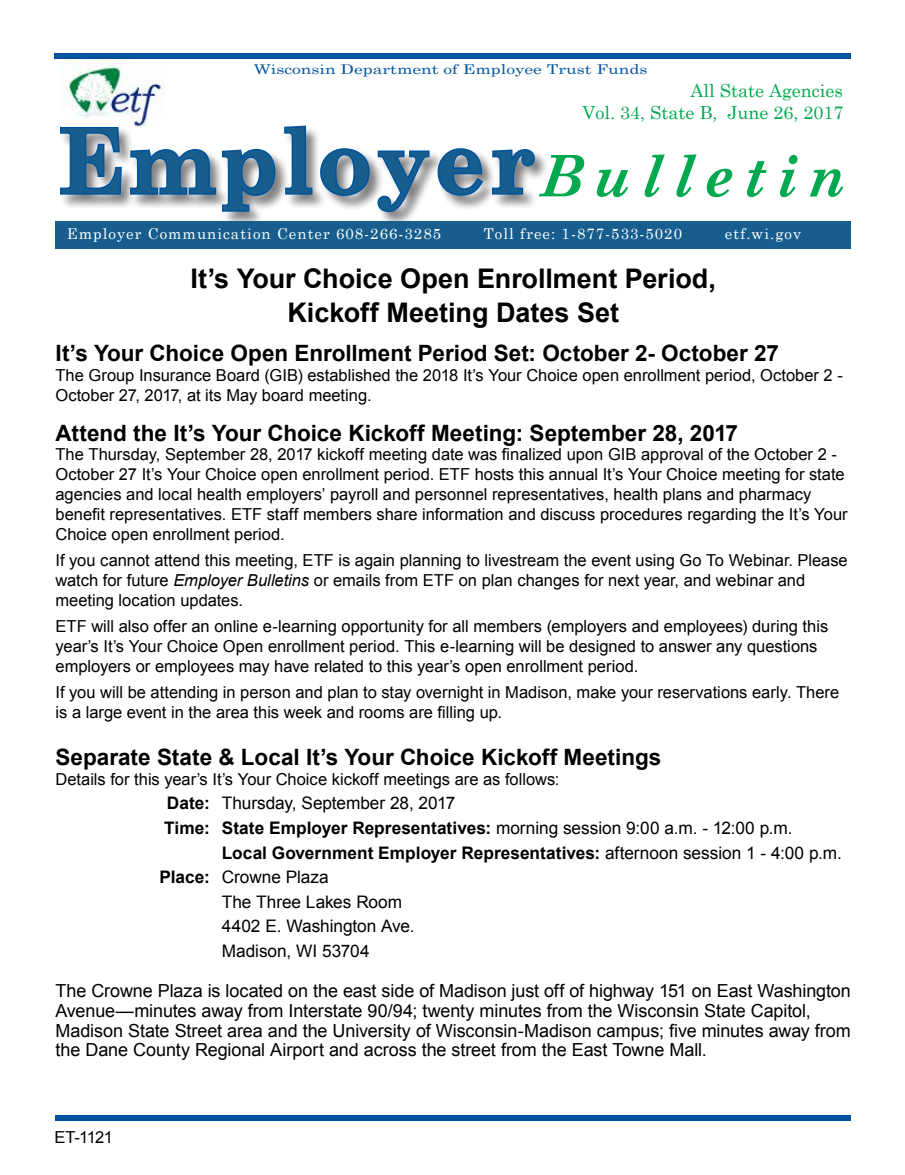
<style>
.page{position:relative;width:905px;height:1175px;background:#fff}
.page>*{position:absolute;margin:0;border:0;box-sizing:border-box;transform-origin:0 0}
.t1{font:700 90px "Century Schoolbook";letter-spacing:.05em;color:#175e8f}
.H2_cc{font:700 27px "Arial";color:#000}
.Body_text_space_afte{font:700 22.5px "Arial";color:#000}
.H2_cc-2{font:700 22.5px "Arial";color:#000}
.Body_text_space_afte-2{font:18px/19.8px "Arial";letter-spacing:-.005em;color:#000}
.t2{font:18px "Century Schoolbook";color:#00a94f}
.Body_text_space_afte-3{font:17.25px "Arial";letter-spacing:-.005em;color:#000}
.Body_text_space_afte-4{font:700 17.25px "Arial";color:#000}
.Body_text_space_afte-5{font:16.5px/19.8px "Arial";color:#000}
.Body_text{font:16.5px/19.8px "Arial";color:#000}
.H2_cc-3{font:16.5px/19.8px "Arial";color:#000}
.Numbered_list_INSIDE{font:16.5px "Arial";letter-spacing:-.04em;color:#000}
.t3{font:15px "Century Schoolbook";letter-spacing:.07em;color:#fff}
.t4{font:13.5px "Century Schoolbook";color:#00549e;scale:1.29 1}
.s1{font-style:italic;font-size:57.3px;color:#00a94f}
.s2{font-style:italic}
.s3{font-weight:700}
.s4{font-weight:400}
</style>
<div class="page">
<div style="left:54px;top:54px;width:796px;height:5px;background:#00549e"></div>
<div style="left:56px;top:1115px;width:794px;height:5px;background:#00549e"></div>
<div style="left:59px;top:125px;width:490px;height:102px;background:#000;opacity:.5"></div>
<svg style="left:59px;top:125px;width:478px;height:89px"></svg>
<div style="left:56px;top:221px;width:794px;height:27px;background:#175e8f"></div>
<img style="left:61px;top:64px;width:103px;height:62px">
<p class="t4" style="left:254px;top:58px;width:307px">Wisconsin Department of Employee Trust Funds</p>
<p class="t2" style="left:690px;top:75px;width:154px">All State Agencies</p>
<p class="t2" style="left:582px;top:97px;width:263px">Vol. 34, State B, June 26, 2017</p>
<h1 class="t1" style="left:58px;top:91px;width:794px">Employer<span class="s1">Bulletin</span></h1>
<p class="t3" style="left:67px;top:221px;width:375px">Employer Communication Center 608-266-3285</p>
<p class="t3" style="left:484px;top:221px;width:200px">Toll free: 1-877-533-5020</p>
<p class="t3" style="left:724px;top:221px;width:78px">etf.wi.gov</p>
<p class="H2_cc" style="left:190px;top:260px;width:527px">It’s Your Choice Open Enrollment Period,</p>
<p class="H2_cc" style="left:287px;top:293px;width:333px">Kickoff Meeting Dates Set</p>
<p class="H2_cc-2" style="left:56px;top:337px;width:725px">It’s Your Choice Open Enrollment Period Set: October 2- October 27</p>
<p class="H2_cc-3" style="left:56px;top:365px;width:788px">The Group Insurance Board (GIB) established the 2018 It’s Your Choice open enrollment period, October 2 -<br>October 27, 2017, at its May board meeting.</p>
<p class="Body_text_space_afte" style="left:56px;top:417px;width:684px">Attend the It’s Your Choice Kickoff Meeting: September 28, 2017</p>
<p class="Body_text_space_afte-5" style="left:56px;top:444px;width:793px">The Thursday, September 28, 2017 kickoff meeting date was finalized upon GIB approval of the October 2 - October 27 It’s Your Choice open enrollment period. ETF hosts this annual It’s Your Choice meeting for state agencies and local health employers’ payroll and personnel representatives, health plans and pharmacy benefit representatives. ETF staff members share information and discuss procedures regarding the It’s Your Choice open enrollment period.</p>
<p class="Body_text_space_afte-5" style="left:56px;top:550px;width:793px">If you cannot attend this meeting, ETF is again planning to livestream the event using Go To Webinar. Please watch for future <span class="s2">Employer Bulletins</span> or emails from ETF on plan changes for next year, and webinar and meeting location updates.</p>
<p class="Body_text" style="left:56px;top:616px;width:774px">ETF will also offer an online e-learning opportunity for all members (employers and employees) during this year’s It’s Your Choice Open enrollment period. This e-learning will be designed to answer any questions employers or employees may have related to this year’s open enrollment period.</p>
<p class="Body_text" style="left:56px;top:682px;width:785px">If you will be attending in person and plan to stay overnight in Madison, make your reservations early. There is a large event in the area this week and rooms are filling up.</p>
<p class="Body_text_space_afte" style="left:56px;top:741px;width:607px">Separate State &amp; Local It’s Your Choice Kickoff Meetings</p>
<p class="Body_text_space_afte-5" style="left:56px;top:769px;width:505px">Details for this year’s It’s Your Choice kickoff meetings are as follows:</p>
<p class="Body_text_space_afte-4" style="left:167px;top:791px;width:44px">Date:</p>
<p class="Body_text_space_afte-3" style="left:222px;top:791px;width:235px">Thursday, September 28, 2017</p>
<p class="Body_text_space_afte-4" style="left:164px;top:815px;width:47px">Time:</p>
<p class="Body_text_space_afte-3" style="left:222px;top:816px;width:572px"><span class="s3">State Employer Representatives:</span> morning session 9:00 a.m. - 12:00 p.m.</p>
<p class="Body_text_space_afte-4" style="left:222px;top:840px;width:621px">Local Government Employer Representatives: <span class="s4">afternoon session 1 - 4:00 p.m.</span></p>
<p class="Body_text_space_afte-4" style="left:159px;top:865px;width:52px">Place:</p>
<p class="Body_text_space_afte-3" style="left:222px;top:865px;width:108px">Crowne Plaza</p>
<p class="Body_text_space_afte-3" style="left:222px;top:889px;width:182px">The Three Lakes Room</p>
<p class="Body_text_space_afte-3" style="left:222px;top:914px;width:194px">4402 E. Washington Ave.</p>
<p class="Body_text_space_afte-3" style="left:222px;top:939px;width:149px">Madison, WI 53704</p>
<p class="Body_text_space_afte-2" style="left:56px;top:980px;width:796px">The Crowne Plaza is located on the east side of Madison just off of highway 151 on East Washington Avenue—minutes away from Interstate 90/94; twenty minutes from the Wisconsin State Capitol, Madison State Street area and the University of Wisconsin-Madison campus; five minutes away from the Dane County Regional Airport and across the street from the East Towne Mall.</p>
<p class="Numbered_list_INSIDE" style="left:54px;top:1125px;width:60px">ET-1121</p>
</div>
